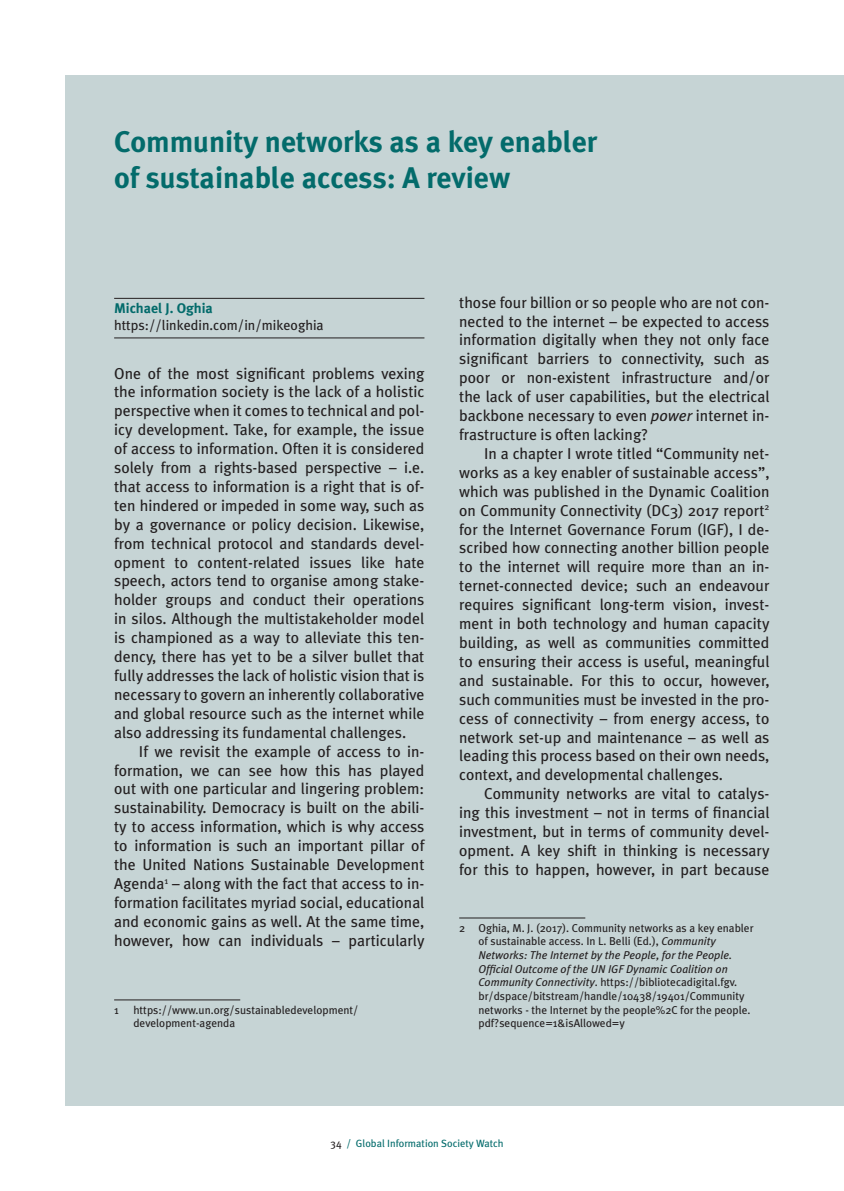
<style>
.page{position:relative;width:844px;height:1191px;background:#fff}
.page>*{position:absolute;margin:0;border:0;box-sizing:border-box;transform-origin:0 0}
.t1{font:700 29.75px/35.7px "Meta Plus";color:#036b6b}
.t2{font:15.75px/18.9px "Meta Plus";color:#231f20;text-align:justify}
.t3{font:14px "Meta Plus";color:#231f20}
.t4{font:700 14px "Meta Plus";color:#036b6b}
.t5{font:11.38px/13.7px "Meta Plus";color:#231f20}
.t6{font:10.5px "Meta Plus";color:#036b6b}
.s1{font-style:italic}
.s2{color:#231f20}
</style>
<div class="page">
<div style="left:65px;top:75px;width:778px;height:1030px;background:#c6d4d5"></div>
<hr style="left:114px;top:298px;width:310px;height:1px;background:#231f20">
<hr style="left:114px;top:338px;width:310px;height:1px;background:#231f20">
<hr style="left:114px;top:999px;width:126px;height:1px;background:#231f20">
<hr style="left:459px;top:917px;width:126px;height:1px;background:#231f20">
<h1 class="t1" style="left:114px;top:124px;width:484px">Community networks as a key enabler of sustainable access: A review</h1>
<p class="t4" style="left:114px;top:300px;width:100px">Michael J. Oghia</p>
<p class="t3" style="left:114px;top:317px;width:211px">https://linkedin.com/in/mikeoghia</p>
<p class="t2" style="left:114px;top:363px;width:312px">One of the most significant problems vexing the information society is the lack of a holistic perspective when it comes to technical and pol&shy;icy development. Take, for example, the issue of access to information. Often it is considered solely from a rights-based perspective – i.e. that access to information is a right that is of&shy;ten hindered or impeded in some way, such as by a governance or policy decision. Likewise, from technical protocol and standards devel&shy;opment to content-related issues like hate speech, actors tend to organise among stake&shy;holder groups and conduct their operations in silos. Although the multistakeholder model is championed as a way to alleviate this ten&shy;dency, there has yet to be a silver bullet that fully addresses the lack of holistic vision that is necessary to govern an inherently collaborative and global resource such as the internet while also addressing its fundamental challenges.</p>
<p class="t2" style="left:114px;top:741px;width:312px;text-indent:25px">If we revisit the example of access to in&shy;formation, we can see how this has played out with one particular and lingering problem: sustainability. Democracy is built on the abili&shy;ty to access information, which is why access to information is such an important pillar of the United Nations Sustainable Development Agenda<sup>1</sup> – along with the fact that access to in&shy;formation facilitates myriad social, educational and economic gains as well. At the same time, however, how can individuals – particularly</p>
<p class="t5" style="left:114px;top:1002px;width:6px">1</p>
<p class="t5" style="left:133px;top:1002px;width:226px">https://www.un.org/sustainabledevelopment/ development-agenda</p>
<p class="t2" style="left:459px;top:292px;width:312px">those four billion or so people who are not con&shy;nected to the internet – be expected to access information digitally when they not only face significant barriers to connectivity, such as poor or non-existent infrastructure and/or the lack of user capabilities, but the electrical backbone necessary to even <span class="s1">power</span> internet in&shy;frastructure is often lacking?</p>
<p class="t2" style="left:459px;top:444px;width:312px;text-indent:25px">In a chapter I wrote titled “Community net&shy;works as a key enabler of sustainable access”, which was published in the Dynamic Coalition on Community Connectivity (DC3) 2017 report<sup>2 </sup>for the Internet Governance Forum (IGF), I de&shy;scribed how connecting another billion people to the internet will require more than an in&shy;ternet-connected device; such an endeavour requires significant long-term vision, invest&shy;ment in both technology and human capacity building, as well as communities committed to ensuring their access is useful, meaningful and sustainable. For this to occur, however, such communities must be invested in the pro&shy;cess of connectivity – from energy access, to network set-up and maintenance – as well as leading this process based on their own needs, context, and developmental challenges.</p>
<p class="t2" style="left:459px;top:784px;width:312px;text-indent:25px">Community networks are vital to catalys&shy;ing this investment – not in terms of financial investment, but in terms of community devel&shy;opment. A key shift in thinking is necessary for this to happen, however, in part because</p>
<p class="t5" style="left:478px;top:920px;width:276px;text-indent:-19px">2 Oghia, M. J. (2017). Community networks as a key enabler of sustainable access. In L. Belli (Ed.), <span class="s1">Community Networks: The Internet by the People, for the People.<br>Official Outcome of the UN IGF Dynamic Coalition on Community Connectivity</span>. https://bibliotecadigital.fgv. br/dspace/bitstream/handle/10438/19401/Community networks - the Internet by the people%2C for the people. pdf?sequence=1&amp;isAllowed=y</p>
<p class="t6" style="left:330px;top:1137px;width:174px"><span class="s2">34</span> / Global Information Society Watch</p>
</div>
